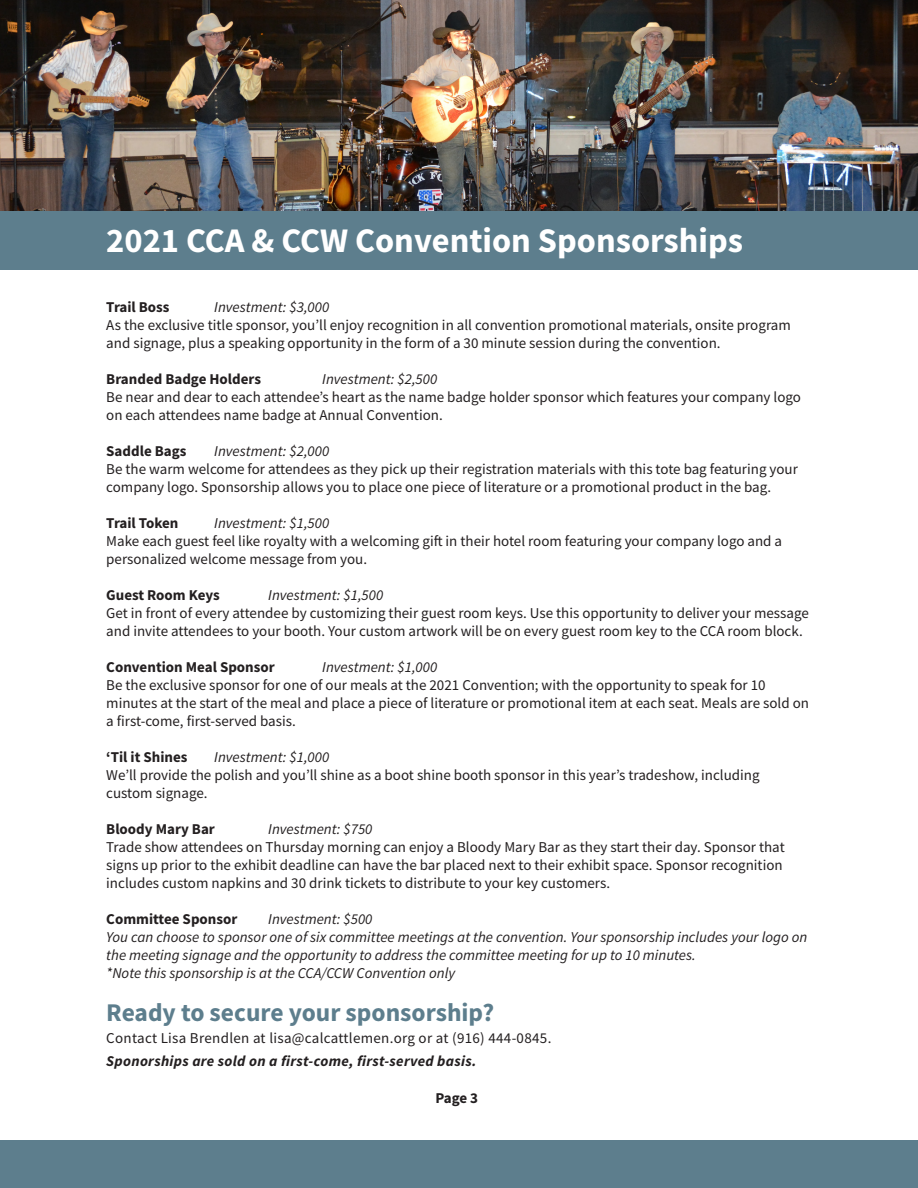
<style>
.page{position:relative;width:918px;height:1188px;background:#fff}
.page>*{position:absolute;margin:0;border:0;box-sizing:border-box;transform-origin:0 0}
.Page_Title{font:700 34.5px "Source Sans Pro";color:#fff}
.Heading2{font:700 25.5px "Source Sans Pro";color:#5d7e8d}
.Body_Text_-_Left{font:15px/18px "Source Sans Pro";color:#231f20}
.Body_Text_-_Left-2{font:italic 15px/18px "Source Sans Pro";color:#231f20}
.Body_Text_-_Left-3{font:700 15px "Source Sans Pro";color:#231f20}
.Body_Text_-_Left-4{font:15px/22.5px "Source Sans Pro";letter-spacing:.02em;color:#231f20}
.s1{font-style:italic}
.s2{font-weight:700;font-style:italic}
</style>
<div class="page">
<div style="left:0;top:1140px;width:918px;height:48px;background:#5d7e8d"></div>
<div style="left:0;top:211px;width:918px;height:59px;background:#5d7e8d"></div>
<img style="left:0;top:0;width:918px;height:211px">
<p class="Page_Title" style="left:106px;top:217px;width:638px">2021 CCA &amp; CCW Convention Sponsorships</p>
<p class="Body_Text_-_Left" style="left:106px;top:298px;width:686px;text-indent:108px"><span class="s1">Investment: $3,000<br></span>As the exclusive title sponsor, you’ll enjoy recognition in all convention promotional materials, onsite program and signage, plus a speaking opportunity in the form of a 30 minute session during the convention.</p>
<p class="Body_Text_-_Left-3" style="left:106px;top:369px;width:156px">Branded Badge Holders</p>
<p class="Body_Text_-_Left-3" style="left:106px;top:297px;width:65px">Trail Boss</p>
<p class="Body_Text_-_Left" style="left:106px;top:370px;width:696px;text-indent:216px"><span class="s1">Investment: $2,500<br></span>Be near and dear to each attendee’s heart as the name badge holder sponsor which features your company logo on each attendees name badge at Annual Convention.</p>
<p class="Body_Text_-_Left-3" style="left:106px;top:441px;width:82px">Saddle Bags</p>
<p class="Body_Text_-_Left" style="left:106px;top:442px;width:693px;text-indent:108px"><span class="s1">Investment: $2,000<br></span>Be the warm welcome for attendees as they pick up their registration materials with this tote bag featuring your company logo. Sponsorship allows you to place one piece of literature or a promotional product in the bag.</p>
<p class="Body_Text_-_Left-3" style="left:106px;top:513px;width:74px">Trail Token</p>
<p class="Body_Text_-_Left" style="left:106px;top:514px;width:677px;text-indent:108px"><span class="s1">Investment: $1,500<br></span>Make each guest feel like royalty with a welcoming gift in their hotel room featuring your company logo and a personalized welcome message from you.</p>
<p class="Body_Text_-_Left-3" style="left:106px;top:585px;width:115px">Guest Room Keys</p>
<p class="Body_Text_-_Left" style="left:106px;top:586px;width:704px;text-indent:162px"><span class="s1">Investment: $1,500<br></span>Get in front of every attendee by customizing their guest room keys. Use this opportunity to deliver your message and invite attendees to your booth. Your custom artwork will be on every guest room key to the CCA room block.</p>
<p class="Body_Text_-_Left-3" style="left:106px;top:657px;width:170px">Convention Meal Sponsor</p>
<p class="Body_Text_-_Left" style="left:106px;top:658px;width:704px;text-indent:216px"><span class="s1">Investment: $1,000<br></span>Be the exclusive sponsor for one of our meals at the 2021 Convention; with the opportunity to speak for 10 minutes at the start of the meal and place a piece of literature or promotional item at each seat. Meals are sold on a first‐come, first‐served basis.</p>
<p class="Body_Text_-_Left-3" style="left:106px;top:747px;width:83px">‘Til it Shines</p>
<p class="Body_Text_-_Left" style="left:106px;top:748px;width:655px;text-indent:108px"><span class="s1">Investment: $1,000<br></span>We’ll provide the polish and you’ll shine as a boot shine booth sponsor in this year’s tradeshow, including custom signage.</p>
<p class="Body_Text_-_Left-3" style="left:106px;top:819px;width:110px">Bloody Mary Bar</p>
<p class="Body_Text_-_Left" style="left:106px;top:820px;width:680px;text-indent:162px"><span class="s1">Investment: $750<br></span>Trade show attendees on Thursday morning can enjoy a Bloody Mary Bar as they start their day. Sponsor that signs up prior to the exhibit deadline can have the bar placed next to their exhibit space. Sponsor recognition includes custom napkins and 30 drink tickets to distribute to your key customers.</p>
<p class="Body_Text_-_Left-3" style="left:106px;top:909px;width:133px">Committee Sponsor</p>
<p class="Body_Text_-_Left-2" style="left:106px;top:910px;width:703px;text-indent:162px">Investment: $500<br>You can choose to sponsor one of six committee meetings at the convention. Your sponsorship includes your logo on the meeting signage and the opportunity to address the committee meeting for up to 10 minutes.</p>
<p class="Body_Text_-_Left-2" style="left:106px;top:964px;width:350px">*Note this sponsorship is at the CCA/CCW Convention only</p>
<p class="Heading2" style="left:106px;top:995px;width:389px">Ready to secure your sponsorship?</p>
<p class="Body_Text_-_Left-4" style="left:106px;top:1027px;width:447px">Contact Lisa Brendlen at lisa@calcattlemen.org or at (916) 444-0845.<br><span class="s2">Sponorships are sold on a first‐come, first‐served basis.</span></p>
<p class="Body_Text_-_Left-3" style="left:435px;top:1088px;width:44px">Page 3</p>
</div>
